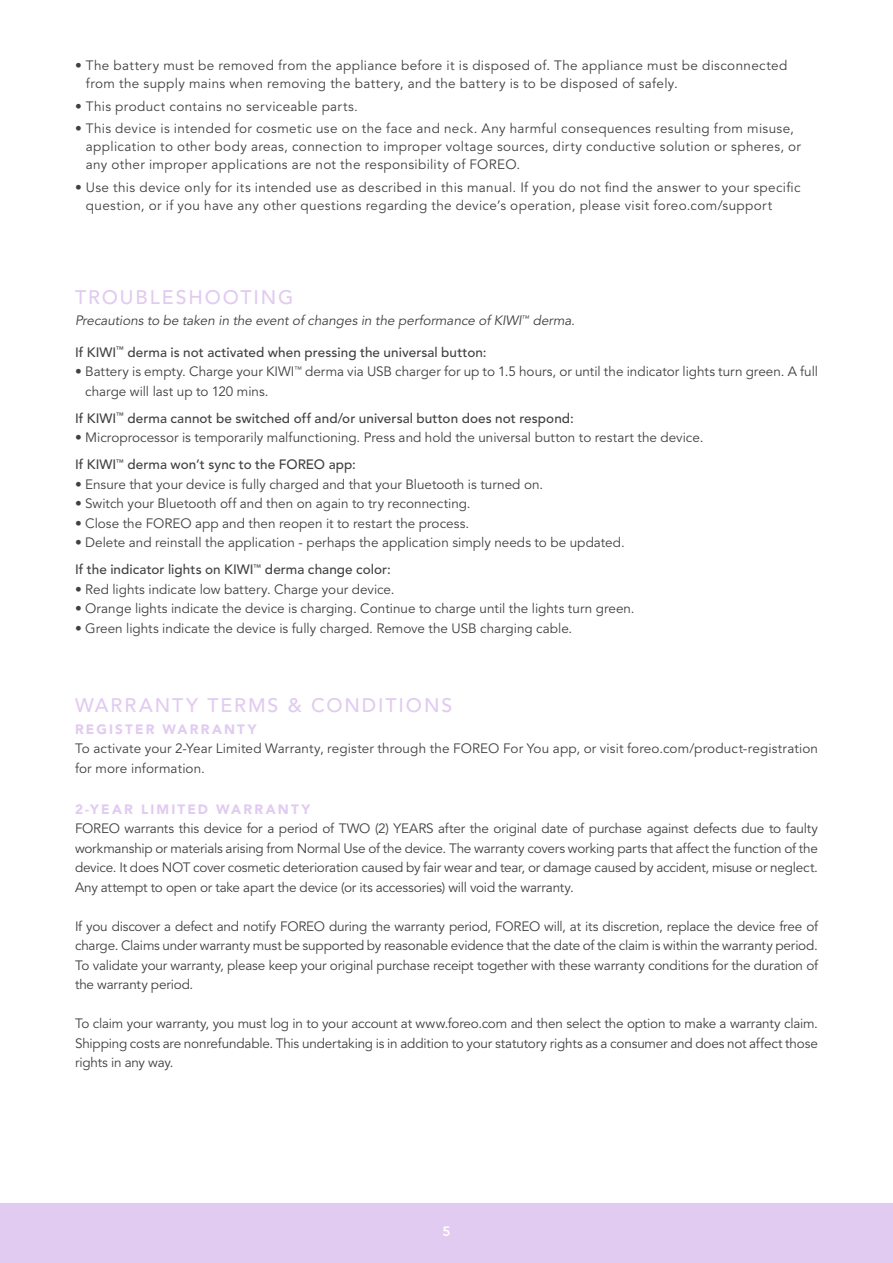
<style>
.page{position:relative;width:893px;height:1263px;background:#fff}
.page>*{position:absolute;margin:0;border:0;box-sizing:border-box;transform-origin:0 0}
.t1{font:500 19.5px "Avenir LT Std";letter-spacing:.095em;color:#e1cbf0}
.t2{font:13.5px/19.5px "Avenir LT Std";letter-spacing:.01em;color:#414042}
.t3{font:500 13.5px "Avenir LT Std";letter-spacing:.005em;color:#414042}
.t4{font:italic 13.5px "Avenir LT Std";color:#414042}
.t5{font:900 13.5px "Avenir LT Std";letter-spacing:.16em;color:#e1cbf0}
.t6{font:800 13.5px "Avenir LT Std";color:#fff}
.s1{font-weight:500}
</style>
<div class="page">
<div style="left:0;top:1203px;width:893px;height:60px;background:#e1cbf0"></div>
<p class="t2" style="left:86px;top:57px;width:703px;line-height:18px;text-indent:-11px">• The battery must be removed from the appliance before it is disposed of. The appliance must be disconnected from the supply mains when removing the battery, and the battery is to be disposed of safely.</p>
<p class="t2" style="left:75px;top:97px;width:285px">• This product contains no serviceable parts.</p>
<p class="t2" style="left:86px;top:120px;width:717px;line-height:18px;text-indent:-11px">• This device is intended for cosmetic use on the face and neck. Any harmful consequences resulting from misuse, application to other body areas, connection to improper voltage sources, dirty conductive solution or spheres, or any other improper applications are not the responsibility of FOREO.</p>
<p class="t2" style="left:86px;top:178px;width:716px;line-height:18px;text-indent:-11px">• Use this device only for its intended use as described in this manual. If you do not find the answer to your specific question, or if you have any other questions regarding the device’s operation, please visit foreo.com/support</p>
<h1 class="t1" style="left:75px;top:286px;width:220px">TROUBLESHOOTING</h1>
<p class="t4" style="left:75px;top:313px;width:502px">Precautions to be taken in the event of changes in the performance of KIWI<sup>™</sup> derma.</p>
<p class="t3" style="left:75px;top:344px;width:413px">If KIWI<sup>™</sup> derma is not activated when pressing the universal button:</p>
<p class="t2" style="left:85px;top:362px;width:734px;text-indent:-10px">• Battery is empty. Charge your KIWI<sup>™</sup> derma via USB charger for up to 1.5 hours, or until the indicator lights turn green. A full charge will last up to 120 mins.</p>
<p class="t3" style="left:75px;top:410px;width:500px">If KIWI<sup>™</sup> derma cannot be switched off and/or universal button does not respond:</p>
<p class="t2" style="left:75px;top:424px;width:630px;line-height:27px">• Microprocessor is temporarily malfunctioning. Press and hold the universal button to restart the device.<br><span class="s1">If KIWI</span><sup>™</sup> <span class="s1">derma won’t sync to the FOREO app:</span></p>
<p class="t2" style="left:75px;top:475px;width:470px">• Ensure that your device is fully charged and that your Bluetooth is turned on.</p>
<p class="t2" style="left:75px;top:494px;width:397px">• Switch your Bluetooth off and then on again to try reconnecting.</p>
<p class="t2" style="left:75px;top:514px;width:396px">• Close the FOREO app and then reopen it to restart the process.</p>
<p class="t2" style="left:75px;top:529px;width:551px;line-height:27px">• Delete and reinstall the application - perhaps the application simply needs to be updated.<br><span class="s1">If the indicator lights on KIWI</span><sup>™</sup> <span class="s1">derma change color:</span></p>
<p class="t2" style="left:75px;top:580px;width:321px">• Red lights indicate low battery. Charge your device.</p>
<p class="t2" style="left:75px;top:599px;width:561px">• Orange lights indicate the device is charging. Continue to charge until the lights turn green.</p>
<p class="t2" style="left:75px;top:619px;width:499px">• Green lights indicate the device is fully charged. Remove the USB charging cable.</p>
<h1 class="t1" style="left:75px;top:694px;width:379px">WARRANTY TERMS &amp; CONDITIONS</h1>
<p class="t5" style="left:75px;top:721px;width:183px">REGISTER WARRANTY</p>
<p class="t2" style="left:75px;top:739px;width:744px">To activate your 2-Year Limited Warranty, register through the FOREO For You app, or visit foreo.com/product-registration for more information.</p>
<p class="t5" style="left:75px;top:801px;width:237px">2-YEAR LIMITED WARRANTY</p>
<p class="t2" style="left:75px;top:819px;width:745px;text-align:justify">FOREO warrants this device for a period of TWO (2) YEARS after the original date of purchase against defects due to faulty workmanship or materials arising from Normal Use of the device. The warranty covers working parts that affect the function of the device. It does NOT cover cosmetic deterioration caused by fair wear and tear, or damage caused by accident, misuse or neglect.<br>Any attempt to open or take apart the device (or its accessories) will void the warranty.</p>
<p class="t2" style="left:75px;top:917px;width:745px;text-align:justify">If you discover a defect and notify FOREO during the warranty period, FOREO will, at its discretion, replace the device free of charge. Claims under warranty must be supported by reasonable evidence that the date of the claim is within the warranty period.<br>To validate your warranty, please keep your original purchase receipt together with these warranty conditions for the duration of the warranty period.</p>
<p class="t2" style="left:75px;top:1014px;width:744px;text-align:justify">To claim your warranty, you must log in to your account at www.foreo.com and then select the option to make a warranty claim.<br>Shipping costs are nonrefundable. This undertaking is in addition to your statutory rights as a consumer and does not affect those rights in any way.</p>
<p class="t6" style="left:442px;top:1223px;width:9px">5</p>
</div>
